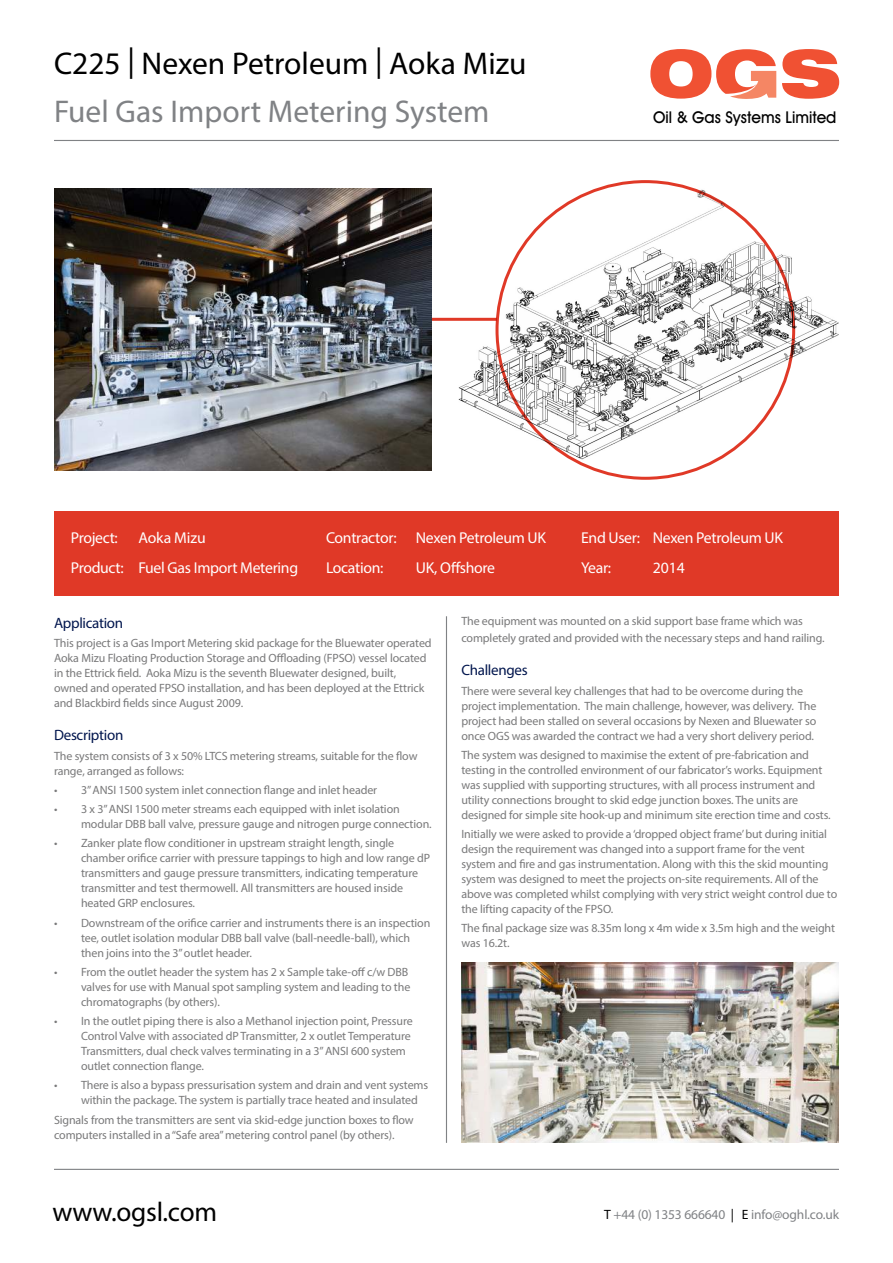
<style>
.page{position:relative;width:893px;height:1263px;background:#fff}
.page>*{position:absolute;margin:0;border:0;box-sizing:border-box;transform-origin:0 0}
.t1{font:31.5px "Myriad Pro";color:#000}
.t2{font:31.5px "Myriad Pro";color:#808285}
.t3{font:27.15px "Myriad Pro";letter-spacing:-.01em;color:#000}
.t4{font:500 16.35px "Avant Garde IT Cby BT";color:#000}
.t5{font:15.75px "Myriad Pro";letter-spacing:-.02em;color:#fff}
.t6{font:15px "Myriad Pro";letter-spacing:-.02em;color:#00154d}
.t7{font:13.5px "Myriad Pro";letter-spacing:-.01em;color:#808285}
.t8{font:12px/15px "Myriad Pro";letter-spacing:-.01em;color:#79797a}
.s1{color:#000}
</style>
<div class="page">
<img style="left:444px;top:189px;width:395px;height:273px">
<hr style="left:54px;top:140px;width:785px;height:1px;background:#808285">
<hr style="left:54px;top:1169px;width:785px;height:1px;background:#808285">
<hr style="left:446px;top:616px;width:1px;height:527px;background:#808285">
<div style="left:54px;top:512px;width:785px;height:84px;background:#e03927"></div>
<img style="left:54px;top:189px;width:378px;height:282px">
<hr style="left:432px;top:318px;width:65px;height:3px;background:#e03927">
<svg style="left:782px;top:49px;width:57px;height:50px"></svg>
<svg style="left:650px;top:49px;width:126px;height:50px"></svg>
<img style="left:461px;top:962px;width:378px;height:181px">
<h1 class="t1" style="left:54px;top:44px;width:474px">C225 | Nexen Petroleum | Aoka Mizu</h1>
<h1 class="t2" style="left:54px;top:92px;width:437px">Fuel Gas Import Metering System</h1>
<h3 class="t4" style="left:653px;top:107px;width:185px">Oil &amp; Gas Systems Limited</h3>
<h3 class="t5" style="left:71px;top:528px;width:49px">Project:</h3>
<h3 class="t5" style="left:138px;top:528px;width:69px">Aoka Mizu</h3>
<h3 class="t5" style="left:326px;top:528px;width:221px">Contractor: Nexen Petroleum UK</h3>
<h3 class="t5" style="left:581px;top:528px;width:203px">End User: Nexen Petroleum UK</h3>
<h3 class="t5" style="left:71px;top:558px;width:229px">Product: Fuel Gas Import Metering</h3>
<h3 class="t5" style="left:326px;top:558px;width:59px">Location:</h3>
<h3 class="t5" style="left:416px;top:558px;width:81px">UK, Offshore</h3>
<h3 class="t5" style="left:581px;top:558px;width:32px">Year:</h3>
<h3 class="t5" style="left:653px;top:558px;width:33px">2014</h3>
<p class="t6" style="left:54px;top:613px;width:71px">Application</p>
<p class="t8" style="left:54px;top:635px;width:379px">This project is a Gas Import Metering skid package for the Bluewater operated Aoka Mizu Floating Production Storage and Offloading (FPSO) vessel located in the Ettrick field. Aoka Mizu is the seventh Bluewater designed, built, owned and operated FPSO installation, and has been deployed at the Ettrick and Blackbird fields since August 2009.</p>
<p class="t6" style="left:54px;top:726px;width:71px">Description</p>
<p class="t8" style="left:54px;top:748px;width:365px">The system consists of 3 x 50% LTCS metering streams, suitable for the flow range, arranged as follows:</p>
<p class="t8" style="left:54px;top:782px;width:325px">• 3” ANSI 1500 system inlet connection flange and inlet header</p>
<p class="t8" style="left:81px;top:801px;width:352px;text-indent:-27px">• 3 x 3” ANSI 1500 meter streams each equipped with inlet isolation modular DBB ball valve, pressure gauge and nitrogen purge connection.</p>
<p class="t8" style="left:81px;top:835px;width:351px;text-indent:-27px">• Zanker plate flow conditioner in upstream straight length, single chamber orifice carrier with pressure tappings to high and low range dP transmitters and gauge pressure transmitters, indicating temperature transmitter and test thermowell. All transmitters are housed inside heated GRP enclosures.</p>
<p class="t8" style="left:81px;top:915px;width:351px;text-indent:-27px">• Downstream of the orifice carrier and instruments there is an inspection tee, outlet isolation modular DBB ball valve (ball-needle-ball), which then joins into the 3” outlet header.</p>
<p class="t8" style="left:81px;top:964px;width:331px;text-indent:-27px">• From the outlet header the system has 2 x Sample take-off c/w DBB valves for use with Manual spot sampling system and leading to the chromatographs (by others).</p>
<p class="t8" style="left:81px;top:1013px;width:333px;text-indent:-27px">• In the outlet piping there is also a Methanol injection point, Pressure Control Valve with associated dP Transmitter, 2 x outlet Temperature Transmitters, dual check valves terminating in a 3” ANSI 600 system outlet connection flange.</p>
<p class="t8" style="left:81px;top:1077px;width:349px;text-indent:-27px">• There is also a bypass pressurisation system and drain and vent systems within the package. The system is partially trace heated and insulated</p>
<p class="t8" style="left:54px;top:1112px;width:361px">Signals from the transmitters are sent via skid-edge junction boxes to flow computers installed in a “Safe area” metering control panel (by others).</p>
<h2 class="t3" style="left:52px;top:1195px;width:166px">www.ogsl.com</h2>
<p class="t8" style="left:461px;top:613px;width:365px;line-height:16.5px">The equipment was mounted on a skid support base frame which was completely grated and provided with the necessary steps and hand railing.</p>
<p class="t6" style="left:461px;top:661px;width:68px">Challenges</p>
<p class="t8" style="left:461px;top:683px;width:357px">There were several key challenges that had to be overcome during the project implementation. The main challenge, however, was delivery. The project had been stalled on several occasions by Nexen and Bluewater so once OGS was awarded the contract we had a very short delivery period.</p>
<p class="t8" style="left:461px;top:747px;width:371px">The system was designed to maximise the extent of pre-fabrication and testing in the controlled environment of our fabricator’s works. Equipment was supplied with supporting structures, with all process instrument and utility connections brought to skid edge junction boxes. The units are designed for simple site hook-up and minimum site erection time and costs.</p>
<p class="t8" style="left:461px;top:826px;width:377px">Initially we were asked to provide a ‘dropped object frame’ but during initial design the requirement was changed into a support frame for the vent system and fire and gas instrumentation. Along with this the skid mounting system was designed to meet the projects on-site requirements. All of the above was completed whilst complying with very strict weight control due to the lifting capacity of the FPSO.</p>
<p class="t8" style="left:461px;top:920px;width:375px">The final package size was 8.35m long x 4m wide x 3.5m high and the weight was 16.2t.</p>
<p class="t7" style="left:604px;top:1206px;width:236px"><span class="s1">T</span> +44 (0) 1353 666640 <span class="s1">| E</span> info@oghl.co.uk</p>
</div>
